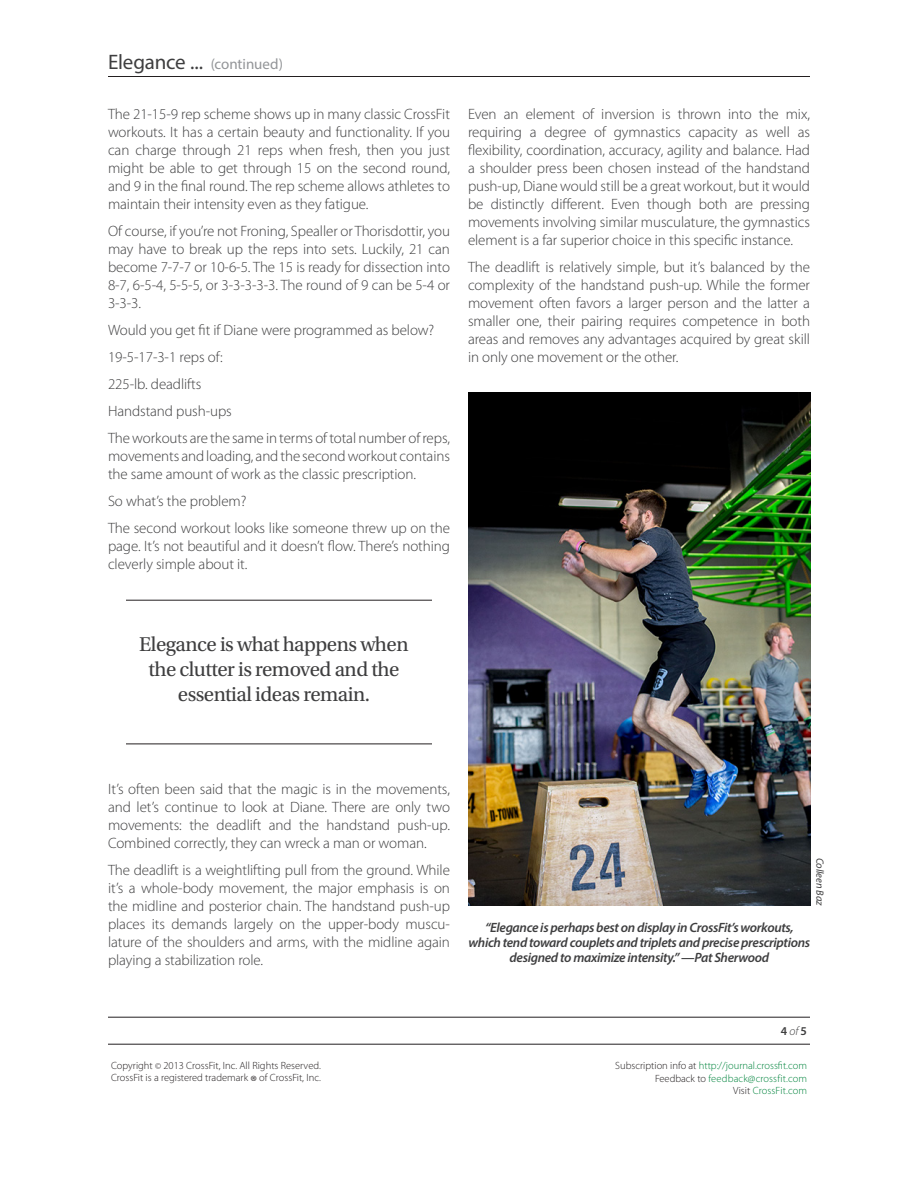
<style>
.page{position:relative;width:918px;height:1188px;background:#fff}
.page>*{position:absolute;margin:0;border:0;box-sizing:border-box;transform-origin:0 0}
.Pull_Quote{font:21px/25.2px "Utopia Std";letter-spacing:-.025em;color:#3e3e3f;text-align:center}
.t1{font:21px "Myriad Pro";letter-spacing:-.01em;color:#3e3e3f}
.Body_Copy{font:300 15px/18px "Myriad Pro";letter-spacing:-.005em;color:#3e3e3f;text-align:justify}
.Photo_Captions{font:italic 600 13.5px/15px "Myriad Pro";letter-spacing:-.025em;color:#3e3e3f;text-align:center}
.t2{font:600 12px "Myriad Pro";color:#3e3e3f}
.t3{font:300 10.5px/12.6px "Myriad Pro";color:#00843d;text-align:right}
.t4{font:300 10.5px/12px "Myriad Pro";color:#231f20}
.Photo_Credits{font:italic 10.5px "Myriad Pro";letter-spacing:-.005em;color:#3e3e3f}
.s1{font-size:15px;color:#939598}
.s2{font-weight:300;font-style:italic}
.s3{font-size:9px}
.s4{font-size:16.5px}
.s5{color:#231f20}
</style>
<div class="page">
<hr style="left:108px;top:76px;width:702px;height:1px;background:#231f20">
<hr style="left:108px;top:1017px;width:702px;height:1px;background:#231f20">
<hr style="left:108px;top:1044px;width:702px;height:1px;background:#231f20">
<img style="left:469px;top:392px;width:342px;height:513px">
<hr style="left:126px;top:600px;width:306px;height:1px;background:#231f20">
<hr style="left:126px;top:744px;width:306px;height:1px;background:#231f20">
<h1 class="t1" style="left:108px;top:49px;width:176px">Elegance ... <span class="s1">(continued)</span></h1>
<p class="Body_Copy" style="left:108px;top:106px;width:344px">The 21-15-9 rep scheme shows up in many classic CrossFit workouts. It has a certain beauty and functionality. If you can charge through 21 reps when fresh, then you just might be able to get through 15 on the second round, and 9 in the final round. The rep scheme allows athletes to maintain their intensity even as they fatigue.</p>
<p class="Body_Copy" style="left:108px;top:223px;width:344px">Of course, if you’re not Froning, Spealler or Thorisdottir, you may have to break up the reps into sets. Luckily, 21 can become 7-7-7 or 10-6-5. The 15 is ready for dissection into 8-7, 6-5-4, 5-5-5, or 3-3-3-3-3. The round of 9 can be 5-4 or 3-3-3.</p>
<p class="Body_Copy" style="left:108px;top:322px;width:328px">Would you get fit if Diane were programmed as below?</p>
<p class="Body_Copy" style="left:108px;top:349px;width:116px">19-5-17-3-1 reps of:</p>
<p class="Body_Copy" style="left:108px;top:376px;width:95px">225-lb. deadlifts</p>
<p class="Body_Copy" style="left:108px;top:403px;width:125px">Handstand push-ups</p>
<p class="Body_Copy" style="left:108px;top:430px;width:344px">The workouts are the same in terms of total number of reps, movements and loading, and the second workout contains the same amount of work as the classic prescription.</p>
<p class="Body_Copy" style="left:108px;top:493px;width:140px">So what’s the problem?</p>
<p class="Body_Copy" style="left:108px;top:520px;width:344px">The second workout looks like someone threw up on the page. It’s not beautiful and it doesn’t flow. There’s nothing cleverly simple about it.</p>
<p class="Body_Copy" style="left:468px;top:106px;width:344px">Even an element of inversion is thrown into the mix, requiring a degree of gymnastics capacity as well as flexibility, coordination, accuracy, agility and balance. Had a shoulder press been chosen instead of the handstand push-up, Diane would still be a great workout, but it would be distinctly different. Even though both are pressing movements involving similar musculature, the gymnastics element is a far superior choice in this specific instance.</p>
<p class="Body_Copy" style="left:468px;top:259px;width:344px">The deadlift is relatively simple, but it’s balanced by the complexity of the handstand push-up. While the former movement often favors a larger person and the latter a smaller one, their pairing requires competence in both areas and removes any advantages acquired by great skill in only one movement or the other.</p>
<p class="Pull_Quote" style="left:139px;top:632px;width:271px">Elegance is what happens when the clutter is removed and the essential ideas remain.</p>
<p class="Body_Copy" style="left:108px;top:781px;width:344px">It’s often been said that the magic is in the movements, and let’s continue to look at Diane. There are only two movements: the deadlift and the handstand push-up.<br>Combined correctly, they can wreck a man or woman.</p>
<p class="Body_Copy" style="left:108px;top:862px;width:344px">The deadlift is a weightlifting pull from the ground. While it’s a whole-body movement, the major emphasis is on the midline and posterior chain. The handstand push-up places its demands largely on the upper-body muscu&shy;lature of the shoulders and arms, with the midline again playing a stabilization role.</p>
<p class="Photo_Credits" style="left:826px;top:858px;width:50px;rotate:90deg">Colleen Baz</p>
<p class="Photo_Captions" style="left:469px;top:919px;width:343px">“Elegance is perhaps best on display in CrossFit’s workouts, which tend toward couplets and triplets and precise prescriptions designed to maximize intensity.” —Pat Sherwood</p>
<p class="t2" style="left:781px;top:1023px;width:28px">4 <span class="s2">of</span> 5</p>
<p class="t4" style="left:111px;top:1060px;width:211px">Copyright <span class="s3">©</span> 2013 CrossFit, Inc. All Rights Reserved.<br>CrossFit is a registered trademark <span class="s4">®</span> of CrossFit, Inc.</p>
<p class="t3" style="left:615px;top:1060px;width:193px"><span class="s5">Subscription info at</span> http://journal.crossfit.com<br><span class="s5">Feedback to</span> feedback@crossfit.com<br><span class="s5">Visit</span> CrossFit.com</p>
</div>
